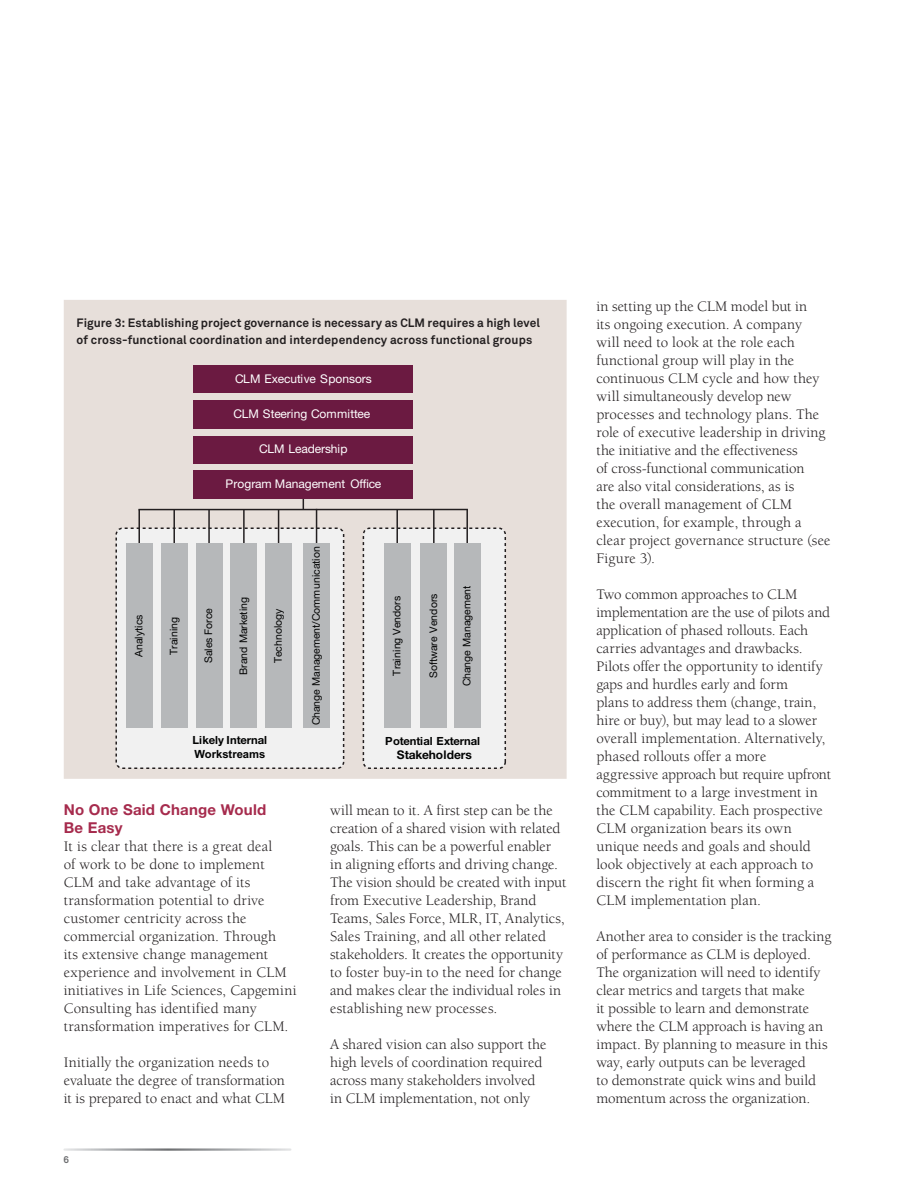
<style>
.page{position:relative;width:918px;height:1188px;background:#fff}
.page>*{position:absolute;margin:0;border:0;box-sizing:border-box;transform-origin:0 0}
.t1{font:15px/18px "Berkeley";color:#231f20}
.t2{font:700 15px/18px "Helvetica Neue LT Std";letter-spacing:.015em;color:#a62b4d}
.t3{font:700 12px/16.5px "Akkurat Pro";letter-spacing:.01em;color:#231f20}
.t4{font:12px "Helvetica Neue LT Std";letter-spacing:-.005em;color:#fff}
.t5{font:700 12px "Helvetica Neue LT Std";letter-spacing:-.005em;color:#020303}
.t6{font:700 11.25px "Helvetica Neue LT Std";letter-spacing:-.005em;color:#020303}
.t7{font:700 11.25px "Arial";color:#020303}
.t8{font:10.5px "Helvetica Neue LT Std";letter-spacing:.005em;color:#020303}
.t9{font:10.5px "Helvetica Neue LT Std";letter-spacing:-.015em;color:#020303}
.t10{font:700 9.75px "Akkurat Pro";color:#6d6e70}
</style>
<div class="page">
<div style="left:64px;top:300px;width:503px;height:479px;background:#e7dfda"></div>
<div style="left:116px;top:528px;width:228px;height:240px;background:#f1f1f1;border-radius:6px"></div>
<div style="left:115px;top:528px;width:229px;height:241px;border:2px dashed #231f20;border-radius:6px"></div>
<div style="left:363px;top:528px;width:142px;height:240px;background:#f1f1f1;border-radius:6px"></div>
<div style="left:363px;top:528px;width:143px;height:241px;border:2px dashed #231f20;border-radius:6px"></div>
<div style="left:193px;top:400px;width:220px;height:29px;background:#6b1a41"></div>
<div style="left:193px;top:366px;width:220px;height:27px;background:#6b1a41"></div>
<div style="left:193px;top:470px;width:220px;height:29px;background:#6b1a41"></div>
<div style="left:193px;top:436px;width:220px;height:27px;background:#6b1a41"></div>
<hr style="left:138px;top:509px;width:330px;height:1px;background:#231f20">
<hr style="left:466px;top:510px;width:2px;height:39px;background:#231f20">
<hr style="left:433px;top:510px;width:2px;height:39px;background:#231f20">
<hr style="left:396px;top:510px;width:2px;height:39px;background:#231f20">
<hr style="left:316px;top:509px;width:1px;height:47px;background:#231f20">
<hr style="left:278px;top:510px;width:1px;height:47px;background:#231f20">
<hr style="left:243px;top:510px;width:2px;height:47px;background:#231f20">
<hr style="left:208px;top:510px;width:2px;height:47px;background:#231f20">
<hr style="left:173px;top:510px;width:2px;height:47px;background:#231f20">
<hr style="left:138px;top:510px;width:2px;height:47px;background:#231f20">
<div style="left:384px;top:544px;width:26px;height:184px;background:#b6b8ba"></div>
<div style="left:421px;top:544px;width:26px;height:184px;background:#b6b8ba"></div>
<div style="left:454px;top:544px;width:26px;height:184px;background:#b6b8ba"></div>
<div style="left:231px;top:544px;width:26px;height:184px;background:#b6b8ba"></div>
<div style="left:196px;top:544px;width:26px;height:184px;background:#b6b8ba"></div>
<div style="left:265px;top:544px;width:27px;height:184px;background:#b6b8ba"></div>
<div style="left:161px;top:544px;width:26px;height:184px;background:#b6b8ba"></div>
<div style="left:303px;top:544px;width:27px;height:184px;background:#b6b8ba"></div>
<div style="left:126px;top:544px;width:26px;height:184px;background:#b6b8ba"></div>
<p class="t3" style="left:77px;top:316px;width:465px">Figure 3: Establishing project governance is necessary as CLM requires a high level of cross-functional coordination and interdependency across functional groups</p>
<p class="t4" style="left:235px;top:374px;width:138px">CLM Executive Sponsors</p>
<p class="t4" style="left:233px;top:410px;width:138px">CLM Steering Committee</p>
<p class="t4" style="left:259px;top:445px;width:90px">CLM Leadership</p>
<p class="t9" style="left:135px;top:657px;width:43px;rotate:-90deg">Analytics</p>
<p class="t4" style="left:225px;top:480px;width:157px">Program Management Office</p>
<p class="t8" style="left:170px;top:655px;width:40px;rotate:-90deg">Training</p>
<p class="t8" style="left:240px;top:675px;width:79px;rotate:-90deg">Brand Marketing</p>
<p class="t8" style="left:205px;top:663px;width:56px;rotate:-90deg">Sales Force</p>
<p class="t8" style="left:274px;top:663px;width:56px;rotate:-90deg">Technology</p>
<p class="t6" style="left:193px;top:736px;width:76px">Likely Internal</p>
<p class="t7" style="left:194px;top:747px;width:73px">Workstreams</p>
<p class="t8" style="left:312px;top:725px;width:180px;rotate:-90deg">Change Management/Communication</p>
<p class="t8" style="left:393px;top:676px;width:81px;rotate:-90deg">Training Vendors</p>
<p class="t8" style="left:430px;top:678px;width:86px;rotate:-90deg">Software Vendors</p>
<p class="t8" style="left:463px;top:686px;width:102px;rotate:-90deg">Change Management</p>
<p class="t6" style="left:385px;top:737px;width:96px">Potential External</p>
<p class="t5" style="left:397px;top:751px;width:77px">Stakeholders</p>
<p class="t2" style="left:64px;top:802px;width:204px">No One Said Change Would<br>Be Easy</p>
<p class="t1" style="left:64px;top:838px;width:234px">It is clear that there is a great deal<br>of work to be done to implement CLM and take advantage of its transformation potential to drive customer centricity across the commercial organization. Through<br>its extensive change management experience and involvement in CLM initiatives in Life Sciences, Capgemini Consulting has identified many transformation imperatives for CLM.</p>
<p class="t1" style="left:64px;top:1054px;width:223px">Initially the organization needs to evaluate the degree of transformation it is prepared to enact and what CLM</p>
<p class="t10" style="left:63px;top:1156px;width:7px">6</p>
<p class="t1" style="left:330px;top:802px;width:238px">will mean to it. A first step can be the creation of a shared vision with related goals. This can be a powerful enabler in aligning efforts and driving change.<br>The vision should be created with input from Executive Leadership, Brand Teams, Sales Force, MLR, IT, Analytics, Sales Training, and all other related stakeholders. It creates the opportunity to foster buy-in to the need for change and makes clear the individual roles in establishing new processes.</p>
<p class="t1" style="left:330px;top:1036px;width:218px">A shared vision can also support the high levels of coordination required across many stakeholders involved in CLM implementation, not only</p>
<p class="t1" style="left:596px;top:298px;width:236px">in setting up the CLM model but in<br>its ongoing execution. A company<br>will need to look at the role each functional group will play in the continuous CLM cycle and how they will simultaneously develop new processes and technology plans. The role of executive leadership in driving the initiative and the effectiveness<br>of cross-functional communication<br>are also vital considerations, as is<br>the overall management of CLM execution, for example, through a clear project governance structure (see Figure 3).</p>
<p class="t1" style="left:596px;top:586px;width:236px">Two common approaches to CLM implementation are the use of pilots and application of phased rollouts. Each carries advantages and drawbacks.<br>Pilots offer the opportunity to identify gaps and hurdles early and form<br>plans to address them (change, train, hire or buy), but may lead to a slower overall implementation. Alternatively, phased rollouts offer a more aggressive approach but require upfront commitment to a large investment in the CLM capability. Each prospective CLM organization bears its own unique needs and goals and should look objectively at each approach to discern the right fit when forming a CLM implementation plan.</p>
<p class="t1" style="left:596px;top:928px;width:237px">Another area to consider is the tracking of performance as CLM is deployed.<br>The organization will need to identify clear metrics and targets that make<br>it possible to learn and demonstrate where the CLM approach is having an impact. By planning to measure in this way, early outputs can be leveraged<br>to demonstrate quick wins and build momentum across the organization.</p>
</div>
